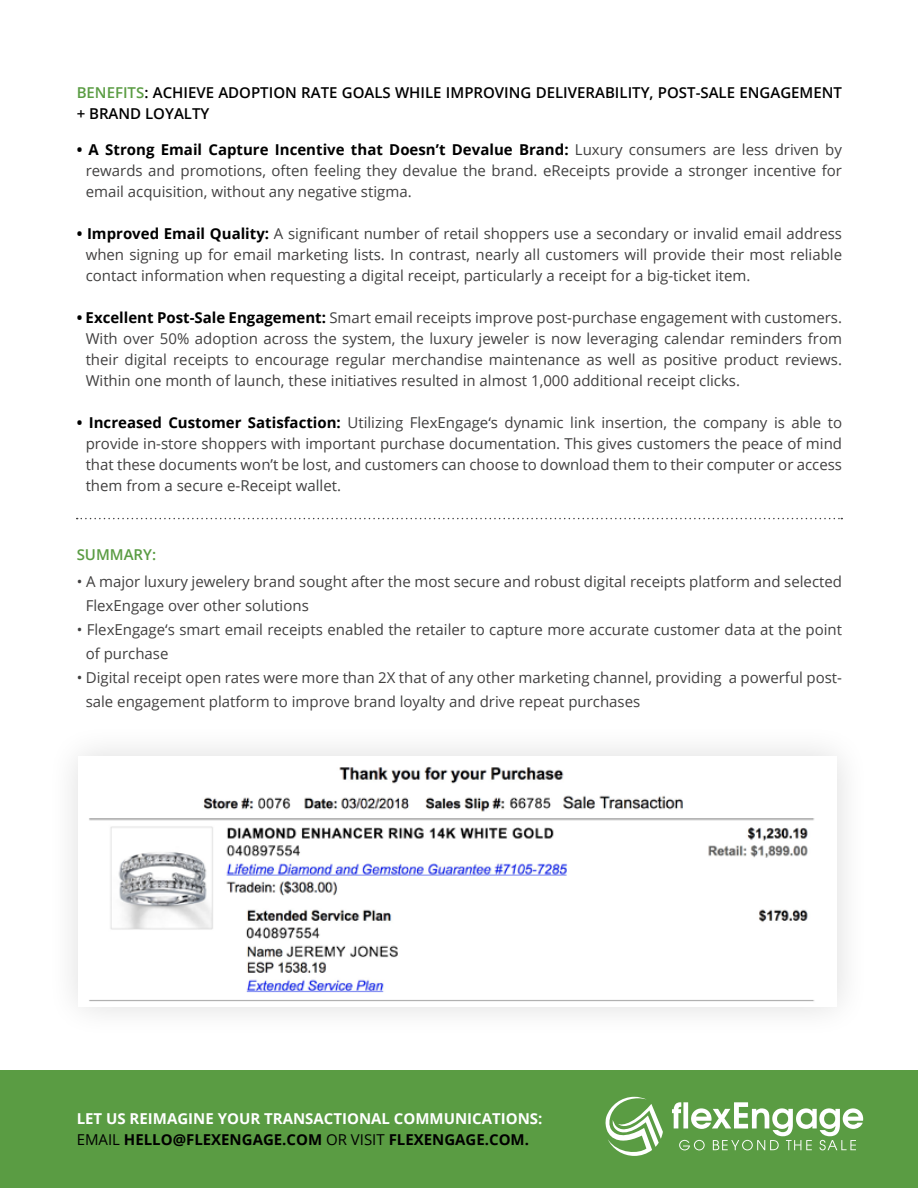
<style>
.page{position:relative;width:918px;height:1188px;background:#fff}
.page>*{position:absolute;margin:0;border:0;box-sizing:border-box;transform-origin:0 0}
.t1{font:15px/21px "Open Sans";color:#414040;text-align:justify}
.t2{font:600 15px/21px "Open Sans";color:#000}
.t3{font:700 15px/21px "Open Sans";color:#fff}
.t4{font:600 15px "Open Sans";color:#5a9c43}
.s1{color:#5a9c43}
.s2{font-weight:700;color:#000}
.s3{font-weight:400;color:#000}
.s4{color:#000}
</style>
<div class="page">
<svg style="left:77px;top:518px;width:765px;height:1px"></svg>
<div style="left:46px;top:724px;width:824px;height:316px;background:#000;opacity:.14"></div>
<img style="left:89px;top:767px;width:725px;height:234px">
<div style="left:0;top:1070px;width:918px;height:118px;background:#5a9c43"></div>
<svg style="left:605px;top:1097px;width:58px;height:59px"></svg>
<svg style="left:672px;top:1102px;width:191px;height:48px"></svg>
<p class="t2" style="left:77px;top:82px;width:767px"><span class="s1">BENEFITS</span>: ACHIEVE ADOPTION RATE GOALS WHILE IMPROVING DELIVERABILITY, POST-SALE ENGAGEMENT + BRAND LOYALTY</p>
<p class="t1" style="left:86px;top:139px;width:758px;text-indent:-9px"><span class="s2">• A Strong Email Capture Incentive that Doesn’t Devalue Brand:</span> Luxury consumers are less driven by rewards and promotions, often feeling they devalue the brand. eReceipts provide a stronger incentive for email acquisition, without any negative stigma.</p>
<p class="t1" style="left:86px;top:223px;width:758px;text-indent:-9px"><span class="s2">• Improved Email Quality:</span> A significant number of retail shoppers use a secondary or invalid email address when signing up for email marketing lists. In contrast, nearly all customers will provide their most reliable contact information when requesting a digital receipt, particularly a receipt for a big-ticket item.</p>
<p class="t1" style="left:86px;top:307px;width:758px;text-indent:-9px"><span class="s2">• Excellent Post-Sale Engagement:</span> Smart email receipts improve post-purchase engagement with customers.<br>With over 50% adoption across the system, the luxury jeweler is now leveraging calendar reminders from their digital receipts to encourage regular merchandise maintenance as well as positive product reviews.<br>Within one month of launch, these initiatives resulted in almost 1,000 additional receipt clicks.</p>
<p class="t1" style="left:86px;top:412px;width:758px;text-indent:-9px"><span class="s2">• Increased Customer Satisfaction:</span> Utilizing FlexEngage‘s dynamic link insertion, the company is able to provide in-store shoppers with important purchase documentation. This gives customers the peace of mind that these documents won’t be lost, and customers can choose to download them to their computer or access them from a secure e-Receipt wallet.</p>
<p class="t4" style="left:77px;top:544px;width:81px">SUMMARY:</p>
<p class="t1" style="left:86px;top:569px;width:758px;line-height:24px;text-indent:-9px">• A major luxury jewelery brand sought after the most secure and robust digital receipts platform and selected<br>FlexEngage over other solutions</p>
<p class="t1" style="left:86px;top:617px;width:758px;line-height:24px;text-indent:-9px">• FlexEngage‘s smart email receipts enabled the retailer to capture more accurate customer data at the point of purchase</p>
<p class="t1" style="left:86px;top:665px;width:758px;line-height:24px;text-indent:-9px">• Digital receipt open rates were more than 2X that of any other marketing channel, providing a powerful post&shy;sale engagement platform to improve brand loyalty and drive repeat purchases</p>
<p class="t3" style="left:77px;top:1107px;width:467px">LET US REIMAGINE YOUR TRANSACTIONAL COMMUNICATIONS:<br><span class="s3">EMAIL</span> <span class="s4">HELLO@FLEXENGAGE.COM</span> <span class="s3">OR VISIT</span> <span class="s4">FLEXENGAGE.COM.</span></p>
</div>
